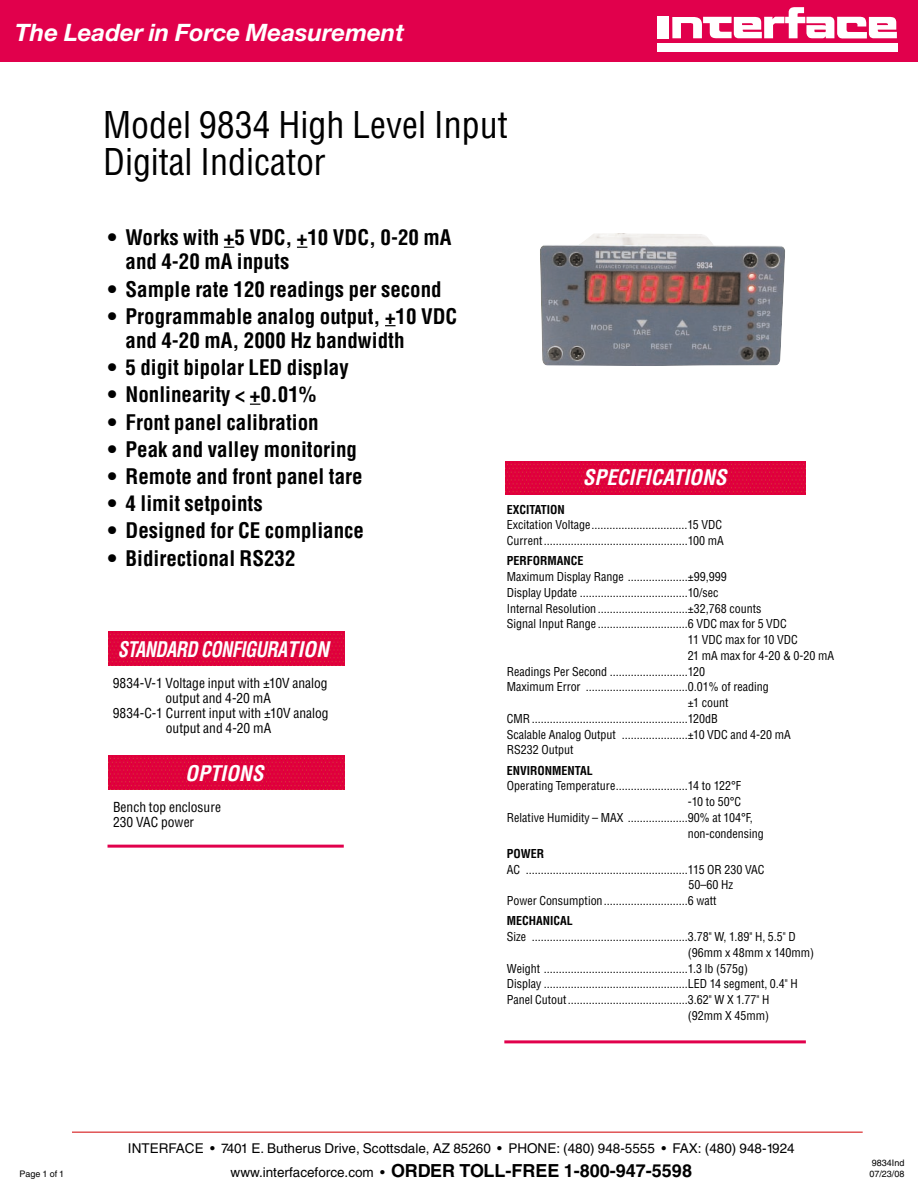
<style>
.page{position:relative;width:918px;height:1188px;background:#fff}
.page>*{position:absolute;margin:0;border:0;box-sizing:border-box;transform-origin:0 0}
.t1{font:condensed 36px/37.5px "Helvetica";color:#000}
.t2{font:italic 700 24px "Helvetica Neue";color:#fff}
.t3{font:700 condensed 21px/24px "Helvetica";color:#000}
.t4{font:italic 700 condensed 21px "Helvetica";color:#fff}
.t5{font:italic 700 condensed 21px "Helvetica";letter-spacing:-.025em;color:#fff;scale:.87 1}
.t6{font:700 18px "Helvetica";color:#000}
.t7{font:condensed 13.5px/15px "Helvetica";color:#000}
.t8{font:13.5px "Helvetica";color:#000}
.t9{font:condensed 12px/15.8px "Helvetica";color:#000}
.t10{font:700 condensed 12px "Helvetica";color:#000}
.t11{font:9px "Helvetica";color:#000}
.s1{font-weight:400;font-size:13.5px}
</style>
<div class="page">
<hr style="left:72px;top:1131px;width:791px;height:2px;background:#e15556">
<div style="left:0;top:0;width:918px;height:62px;background:#e1004c"></div>
<div style="left:657px;top:16px;width:11px;height:22px;background:#fff"></div>
<div style="left:657px;top:43px;width:241px;height:8px;background:#fff"></div>
<svg style="left:672px;top:7px;width:225px;height:32px"></svg>
<img style="left:506px;top:461px;width:300px;height:33px">
<hr style="left:504px;top:1040px;width:302px;height:3px;background:#e1004c">
<img style="left:108px;top:756px;width:237px;height:34px">
<img style="left:540px;top:233px;width:245px;height:133px">
<hr style="left:108px;top:845px;width:236px;height:3px;background:#e1004c">
<img style="left:108px;top:631px;width:237px;height:34px">
<h2 class="t2" style="left:15px;top:24px;width:391px">The Leader in Force Measurement</h2>
<h1 class="t1" style="left:103px;top:109px;width:406px">Model 9834 High Level Input<br>Digital Indicator</h1>
<h3 class="t3" style="left:126px;top:227px;width:327px;text-indent:-18px">• Works with +5 VDC, +10 VDC, 0-20 mA and 4-20 mA inputs</h3>
<h3 class="t3" style="left:108px;top:279px;width:335px">• Sample rate 120 readings per second</h3>
<h3 class="t3" style="left:126px;top:306px;width:333px;text-indent:-18px">• Programmable analog output, +10 VDC and 4-20 mA, 2000 Hz bandwidth</h3>
<h3 class="t3" style="left:108px;top:357px;width:242px">• 5 digit bipolar LED display</h3>
<h3 class="t3" style="left:108px;top:384px;width:210px">• Nonlinearity &lt; +0.01%</h3>
<h3 class="t3" style="left:108px;top:412px;width:212px">• Front panel calibration</h3>
<h3 class="t3" style="left:108px;top:439px;width:251px">• Peak and valley monitoring</h3>
<h3 class="t3" style="left:108px;top:466px;width:256px">• Remote and front panel tare</h3>
<h3 class="t3" style="left:108px;top:493px;width:156px">• 4 limit setpoints</h3>
<h3 class="t3" style="left:108px;top:521px;width:258px">• Designed for CE compliance</h3>
<h3 class="t3" style="left:108px;top:548px;width:189px">• Bidirectional RS232</h3>
<h3 class="t5" style="left:118px;top:641px;width:244px">STANDARD CONFIGURATION</h3>
<p class="t7" style="left:113px;top:677px;width:217px;text-align:center">9834-V-1 Voltage input with ±10V analog output and 4-20 mA<br>9834-C-1 Current input with ±10V analog output and 4-20 mA</p>
<h3 class="t4" style="left:185px;top:766px;width:80px">OPTIONS</h3>
<p class="t7" style="left:113px;top:801px;width:110px">Bench top enclosure<br>230 VAC power</p>
<h3 class="t4" style="left:583px;top:469px;width:145px">SPECIFICATIONS</h3>
<p class="t10" style="left:507px;top:505px;width:60px">EXCITATION</p>
<p class="t9" style="left:507px;top:518px;width:218px">Excitation Voltage................................15 VDC<br>Current................................................100 mA</p>
<p class="t10" style="left:507px;top:556px;width:78px">PERFORMANCE</p>
<p class="t9" style="left:507px;top:570px;width:221px">Maximum Display Range ....................±99,999</p>
<p class="t9" style="left:507px;top:586px;width:213px">Display Update ....................................10/sec</p>
<p class="t9" style="left:507px;top:601px;width:256px">Internal Resolution ..............................±32,768 counts</p>
<p class="t9" style="left:507px;top:617px;width:282px">Signal Input Range ..............................6 VDC max for 5 VDC</p>
<p class="t9" style="left:688px;top:633px;width:111px">11 VDC max for 10 VDC</p>
<p class="t9" style="left:688px;top:649px;width:148px">21 mA max for 4-20 &amp; 0-20 mA</p>
<p class="t9" style="left:507px;top:664px;width:200px">Readings Per Second ..........................120</p>
<p class="t9" style="left:507px;top:680px;width:264px">Maximum Error ..................................0.01% of reading</p>
<p class="t9" style="left:688px;top:696px;width:42px">±1 count</p>
<p class="t9" style="left:507px;top:712px;width:213px">CMR ....................................................120dB</p>
<p class="t9" style="left:507px;top:727px;width:285px">Scalable Analog Output ......................±10 VDC and 4-20 mA</p>
<p class="t9" style="left:507px;top:743px;width:68px">RS232 Output</p>
<p class="t10" style="left:507px;top:766px;width:88px">ENVIRONMENTAL</p>
<p class="t9" style="left:507px;top:779px;width:236px">Operating Temperature........................14 to 122°F</p>
<p class="t9" style="left:688px;top:795px;width:55px">-10 to 50°C</p>
<p class="t9" style="left:507px;top:811px;width:247px">Relative Humidity – MAX ....................90% at 104°F,</p>
<p class="t9" style="left:688px;top:826px;width:78px">non-condensing</p>
<p class="t10" style="left:507px;top:849px;width:39px">POWER</p>
<p class="t9" style="left:507px;top:862px;width:259px">AC ......................................................115 OR 230 VAC</p>
<p class="t9" style="left:689px;top:878px;width:46px">50–60 Hz</p>
<p class="t9" style="left:507px;top:894px;width:211px">Power Consumption............................6 watt</p>
<p class="t10" style="left:507px;top:916px;width:68px">MECHANICAL</p>
<p class="t9" style="left:507px;top:930px;width:290px">Size ....................................................3.78" W, 1.89" H, 5.5" D</p>
<p class="t9" style="left:688px;top:946px;width:128px">(96mm x 48mm x 140mm)</p>
<p class="t9" style="left:507px;top:961px;width:243px">Weight ................................................1.3 lb (575g)</p>
<p class="t9" style="left:507px;top:977px;width:292px">Display ................................................LED 14 segment, 0.4" H</p>
<p class="t9" style="left:507px;top:993px;width:264px">Panel Cutout........................................3.62" W X 1.77" H</p>
<p class="t9" style="left:688px;top:1009px;width:83px">(92mm X 45mm)</p>
<p class="t8" style="left:128px;top:1143px;width:668px">INTERFACE • 7401 E. Butherus Drive, Scottsdale, AZ 85260 • PHONE: (480) 948-5555 • FAX: (480) 948-1924</p>
<h3 class="t6" style="left:231px;top:1164px;width:463px"><span class="s1">www.interfaceforce.com •</span> ORDER TOLL-FREE 1-800-947-5598</h3>
<p class="t11" style="left:872px;top:1160px;width:34px">9834Ind</p>
<p class="t11" style="left:19px;top:1171px;width:46px">Page 1 of 1</p>
<p class="t11" style="left:869px;top:1170px;width:37px">07/23/08</p>
</div>
